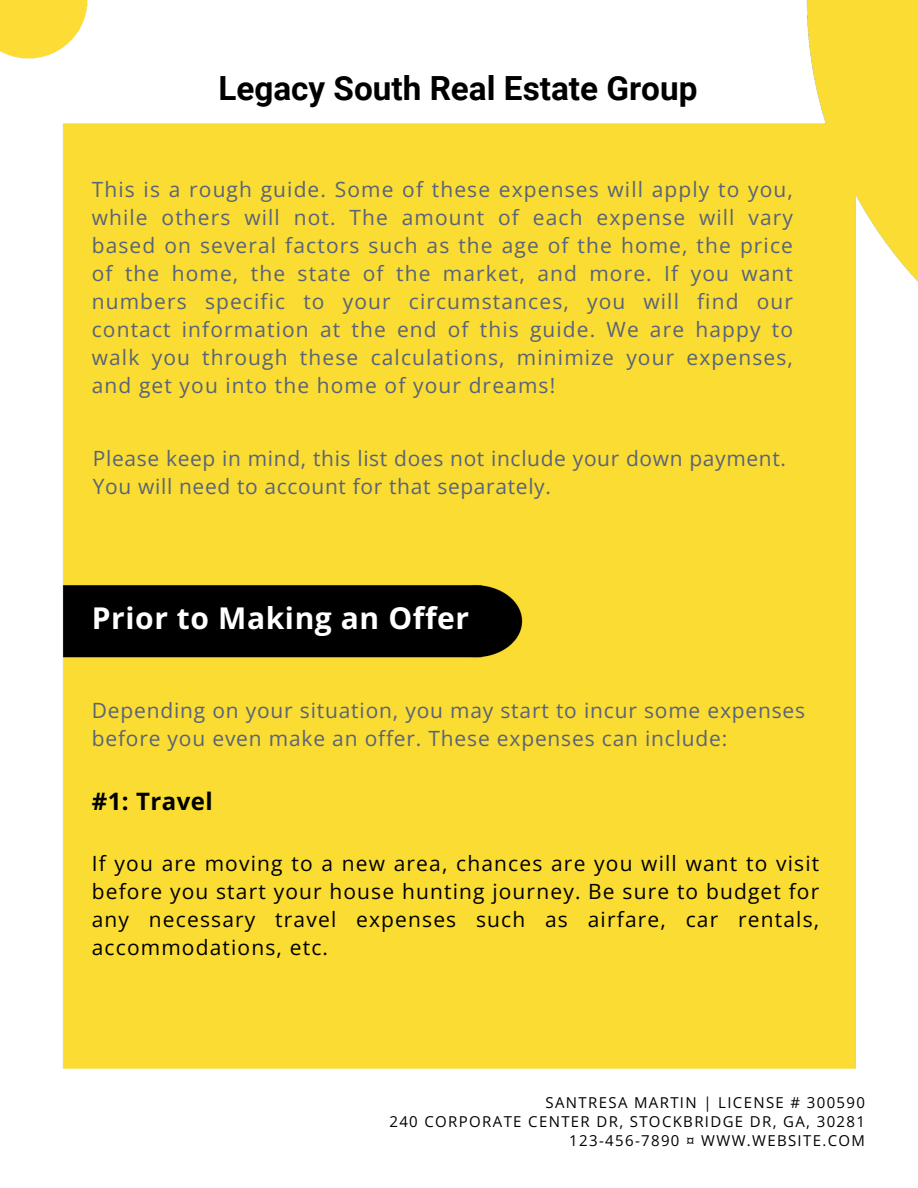
<style>
.page{position:relative;width:918px;height:1188px;background:#fff}
.page>*{position:absolute;margin:0;border:0;box-sizing:border-box;transform-origin:0 0}
.t1{font:700 33.3px "Roboto";color:#000}
.t2{font:700 30px "Open Sans";letter-spacing:.02em;color:#fff}
.t3{font:700 24px "Open Sans";letter-spacing:.02em;color:#000}
.t4{font:21px/28.2px "Open Sans";letter-spacing:.04em;color:#596379}
.t5{font:21px/28.2px "Open Sans";letter-spacing:.055em;color:#000;text-align:justify}
.t6{font:15px/19.2px "Open Sans";letter-spacing:.09em;color:#000;text-align:right}
</style>
<div class="page">
<div style="left:0;top:0;width:55px;height:59px;background:#fedc36"></div>
<img style="left:55px;top:0;width:863px;height:1069px">
<p class="t1" style="left:218px;top:69px;width:481px">Legacy South Real Estate Group</p>
<h1 class="t4" style="left:92px;top:174px;width:703px;text-align:justify">This is a rough guide. Some of these expenses will apply to you, while others will not. The amount of each expense will vary based on several factors such as the age of the home, the price of the home, the state of the market, and more. If you want numbers specific to your circumstances, you will find our contact information at the end of this guide. We are happy to walk you through these calculations, minimize your expenses, and get you into the home of your dreams!</h1>
<h3 class="t4" style="left:93px;top:444px;width:695px">Please keep in mind, this list does not include your down payment.<br>You will need to account for that separately.</h3>
<h3 class="t2" style="left:92px;top:597px;width:379px">Prior to Making an Offer</h3>
<h3 class="t4" style="left:92px;top:696px;width:715px">Depending on your situation, you may start to incur some expenses before you even make an offer. These expenses can include:</h3>
<h2 class="t3" style="left:92px;top:784px;width:123px">#1: Travel</h2>
<h1 class="t5" style="left:92px;top:849px;width:729px">If you are moving to a new area, chances are you will want to visit before you start your house hunting journey. Be sure to budget for any necessary travel expenses such as airfare, car rentals, accommodations, etc.</h1>
<p class="t6" style="left:389px;top:1093px;width:477px">SANTRESA MARTIN | LICENSE # 300590<br>240 CORPORATE CENTER DR, STOCKBRIDGE DR, GA, 30281<br>123-456-7890 ¤ WWW.WEBSITE.COM</p>
</div>
